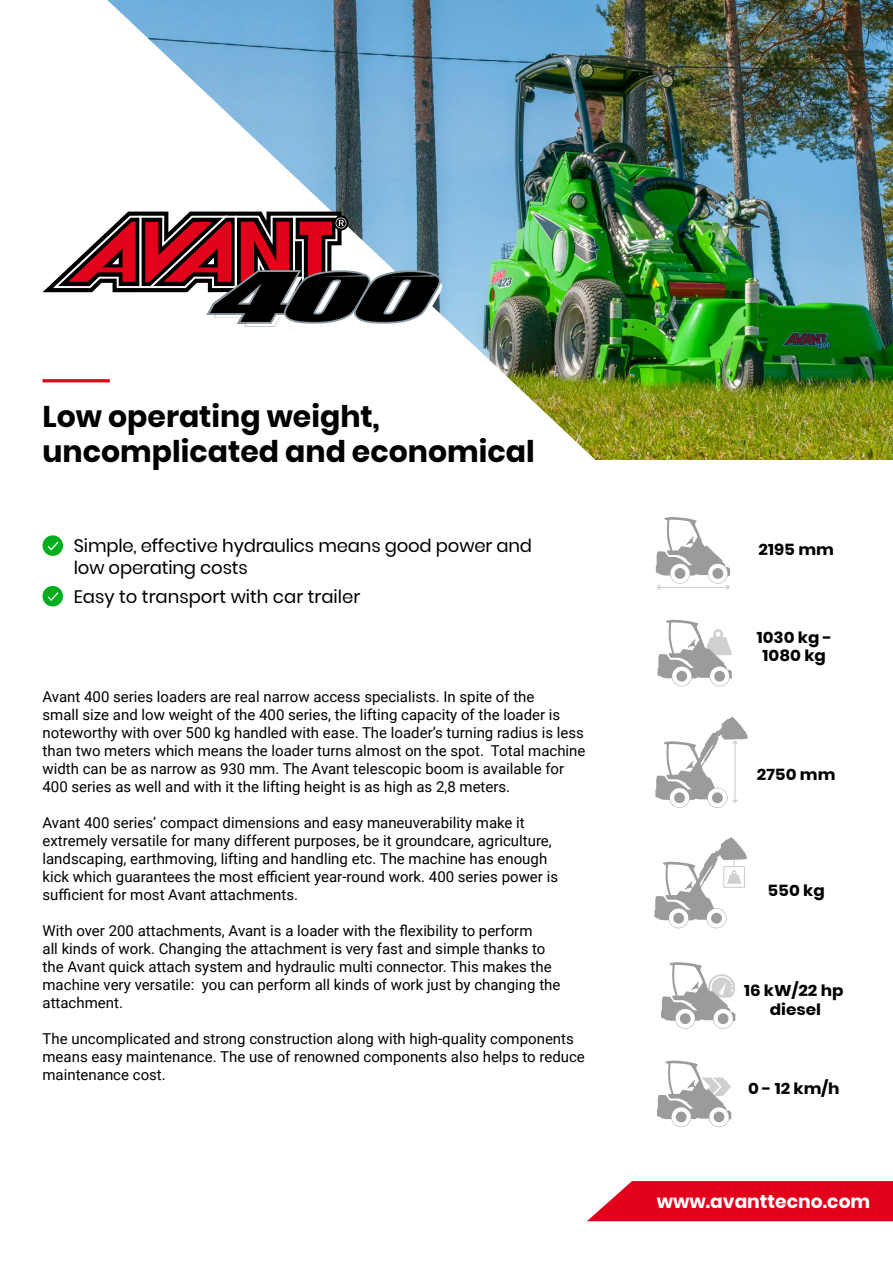
<style>
.page{position:relative;width:893px;height:1263px;background:#fff}
.page>*{position:absolute;margin:0;border:0;box-sizing:border-box;transform-origin:0 0}
.t1{font:700 29.85px/35.8px "Poppins";color:#000}
.t2{font:700 18.6px "Poppins";color:#fff}
.t3{font:18px/21.8px "Poppins";letter-spacing:-.01em;color:#000}
.t4{font:700 15.6px/18.3px "Poppins";color:#000;text-align:center;scale:1.08 1}
.t5{font:15px/18px "Roboto";color:#000}
</style>
<div class="page">
<img style="left:606px;top:0;width:287px;height:459px">
<img style="left:42px;top:0;width:564px;height:460px">
<svg style="left:43px;top:212px;width:399px;height:115px"></svg>
<hr style="left:43px;top:379px;width:67px;height:3px;background:#e2001a">
<svg style="left:654px;top:837px;width:94px;height:91px"></svg>
<svg style="left:655px;top:717px;width:93px;height:91px"></svg>
<svg style="left:656px;top:517px;width:74px;height:73px"></svg>
<svg style="left:658px;top:620px;width:74px;height:66px"></svg>
<svg style="left:657px;top:1060px;width:74px;height:67px"></svg>
<svg style="left:661px;top:962px;width:74px;height:67px"></svg>
<svg style="left:587px;top:1181px;width:306px;height:40px;background:#e4142c"></svg>
<div style="left:43px;top:535px;width:20px;height:21px;background:#00ad1d;border-radius:50%"></div>
<svg style="left:48px;top:542px;width:10px;height:8px"></svg>
<div style="left:43px;top:586px;width:20px;height:20px;background:#00ad1d;border-radius:50%"></div>
<svg style="left:48px;top:592px;width:10px;height:9px"></svg>
<h1 class="t1" style="left:43px;top:398px;width:494px">Low operating weight, uncomplicated and economical</h1>
<p class="t3" style="left:74px;top:535px;width:460px">Simple, effective hydraulics means good power and low operating costs</p>
<p class="t3" style="left:74px;top:586px;width:288px">Easy to transport with car trailer</p>
<p class="t5" style="left:43px;top:687px;width:544px">Avant 400 series loaders are real narrow access specialists. In spite of the<br>small size and low weight of the 400 series, the lifting capacity of the loader is noteworthy with over 500 kg handled with ease. The loader’s turning radius is less than two meters which means the loader turns almost on the spot. Total machine width can be as narrow as 930 mm. The Avant telescopic boom is available for 400 series as well and with it the lifting height is as high as 2,8 meters.</p>
<p class="t5" style="left:43px;top:813px;width:517px">Avant 400 series’ compact dimensions and easy maneuverability make it extremely versatile for many different purposes, be it groundcare, agriculture, landscaping, earthmoving, lifting and handling etc. The machine has enough kick which guarantees the most efficient year-round work. 400 series power is sufficient for most Avant attachments.</p>
<p class="t5" style="left:43px;top:921px;width:519px">With over 200 attachments, Avant is a loader with the flexibility to perform<br>all kinds of work. Changing the attachment is very fast and simple thanks to the Avant quick attach system and hydraulic multi connector. This makes the machine very versatile: you can perform all kinds of work just by changing the attachment.</p>
<p class="t5" style="left:43px;top:1029px;width:544px">The uncomplicated and strong construction along with high-quality components means easy maintenance. The use of renowned components also helps to reduce maintenance cost.</p>
<p class="t4" style="left:758px;top:541px;width:71px">2195 mm</p>
<p class="t4" style="left:757px;top:628px;width:71px">1030 kg -<br>1080 kg</p>
<p class="t4" style="left:757px;top:765px;width:74px">2750 mm</p>
<p class="t4" style="left:767px;top:881px;width:55px">550 kg</p>
<p class="t4" style="left:744px;top:982px;width:94px">16 kW/22 hp diesel</p>
<p class="t4" style="left:748px;top:1080px;width:86px">0 - 12 km/h</p>
<p class="t2" style="left:657px;top:1190px;width:215px">www.avanttecno.com</p>
</div>
